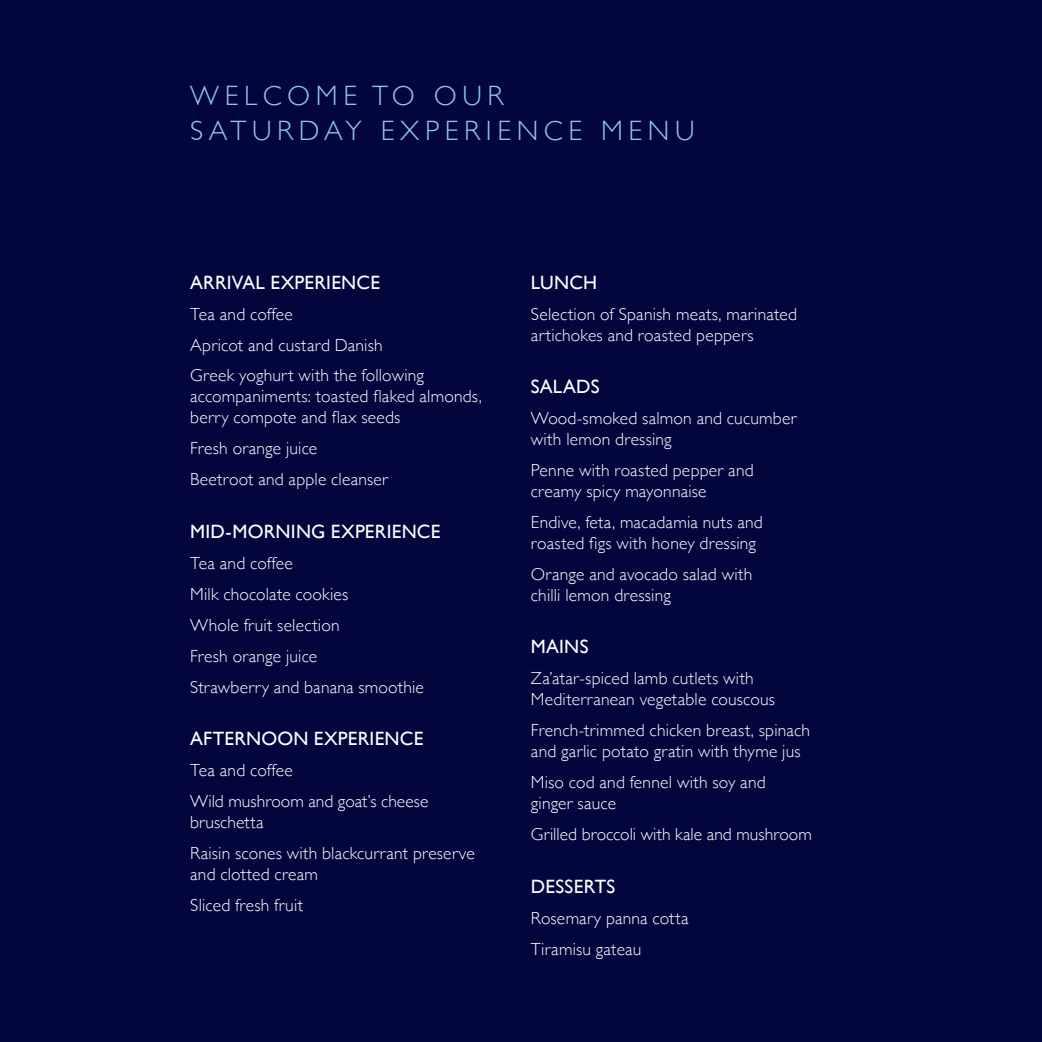
<style>
.page{position:relative;width:1042px;height:1042px;background:#02063d}
.page>*{position:absolute;margin:0;border:0;box-sizing:border-box;transform-origin:0 0}
.t1{font:300 28px/35px "Gill Sans";letter-spacing:.2em;color:#93c2e8}
.Section_2mm{font:19.25px "Gill Sans";letter-spacing:.015em;color:#fff}
.Main_Body{font:300 17.5px/21px "Gill Sans";letter-spacing:.01em;color:#fff}
</style>
<div class="page">
<h1 class="t1" style="left:190px;top:77px;width:506px">WELCOME TO OUR<br>SATURDAY EXPERIENCE MENU</h1>
<p class="Section_2mm" style="left:190px;top:271px;width:191px">ARRIVAL EXPERIENCE</p>
<p class="Main_Body" style="left:190px;top:302px;width:104px">Tea and coffee</p>
<p class="Main_Body" style="left:190px;top:333px;width:194px">Apricot and custard Danish</p>
<p class="Main_Body" style="left:190px;top:364px;width:293px">Greek yoghurt with the following accompaniments: toasted flaked almonds, berry compote and flax seeds</p>
<p class="Main_Body" style="left:190px;top:437px;width:129px">Fresh orange juice</p>
<p class="Main_Body" style="left:190px;top:468px;width:199px">Beetroot and apple cleanser</p>
<p class="Section_2mm" style="left:190px;top:520px;width:252px">MID-MORNING EXPERIENCE</p>
<p class="Main_Body" style="left:190px;top:552px;width:104px">Tea and coffee</p>
<p class="Main_Body" style="left:190px;top:583px;width:160px">Milk chocolate cookies</p>
<p class="Main_Body" style="left:190px;top:613px;width:151px">Whole fruit selection</p>
<p class="Main_Body" style="left:190px;top:644px;width:129px">Fresh orange juice</p>
<p class="Main_Body" style="left:190px;top:675px;width:235px">Strawberry and banana smoothie</p>
<p class="Section_2mm" style="left:190px;top:727px;width:235px">AFTERNOON EXPERIENCE</p>
<p class="Main_Body" style="left:190px;top:759px;width:104px">Tea and coffee</p>
<p class="Main_Body" style="left:190px;top:790px;width:240px">Wild mushroom and goat’s cheese bruschetta</p>
<p class="Main_Body" style="left:190px;top:842px;width:286px">Raisin scones with blackcurrant preserve and clotted cream</p>
<p class="Main_Body" style="left:190px;top:893px;width:114px">Sliced fresh fruit</p>
<p class="Section_2mm" style="left:531px;top:271px;width:68px">LUNCH</p>
<p class="Main_Body" style="left:531px;top:302px;width:268px">Selection of Spanish meats, marinated artichokes and roasted peppers</p>
<p class="Section_2mm" style="left:531px;top:375px;width:70px">SALADS</p>
<p class="Main_Body" style="left:531px;top:407px;width:267px">Wood-smoked salmon and cucumber with lemon dressing</p>
<p class="Main_Body" style="left:531px;top:459px;width:224px">Penne with roasted pepper and creamy spicy mayonnaise</p>
<p class="Main_Body" style="left:531px;top:511px;width:233px">Endive, feta, macadamia nuts and roasted figs with honey dressing</p>
<p class="Main_Body" style="left:531px;top:563px;width:223px">Orange and avocado salad with chilli lemon dressing</p>
<p class="Section_2mm" style="left:531px;top:635px;width:59px">MAINS</p>
<p class="Main_Body" style="left:531px;top:667px;width:245px">Za’atar-spiced lamb cutlets with<br>Mediterranean vegetable couscous</p>
<p class="Main_Body" style="left:531px;top:719px;width:281px">French-trimmed chicken breast, spinach and garlic potato gratin with thyme jus</p>
<p class="Main_Body" style="left:531px;top:771px;width:236px">Miso cod and fennel with soy and ginger sauce</p>
<p class="Main_Body" style="left:531px;top:823px;width:282px">Grilled broccoli with kale and mushroom</p>
<p class="Section_2mm" style="left:531px;top:875px;width:86px">DESSERTS</p>
<p class="Main_Body" style="left:531px;top:906px;width:159px">Rosemary panna cotta</p>
<p class="Main_Body" style="left:531px;top:937px;width:112px">Tiramisu gateau</p>
</div>
